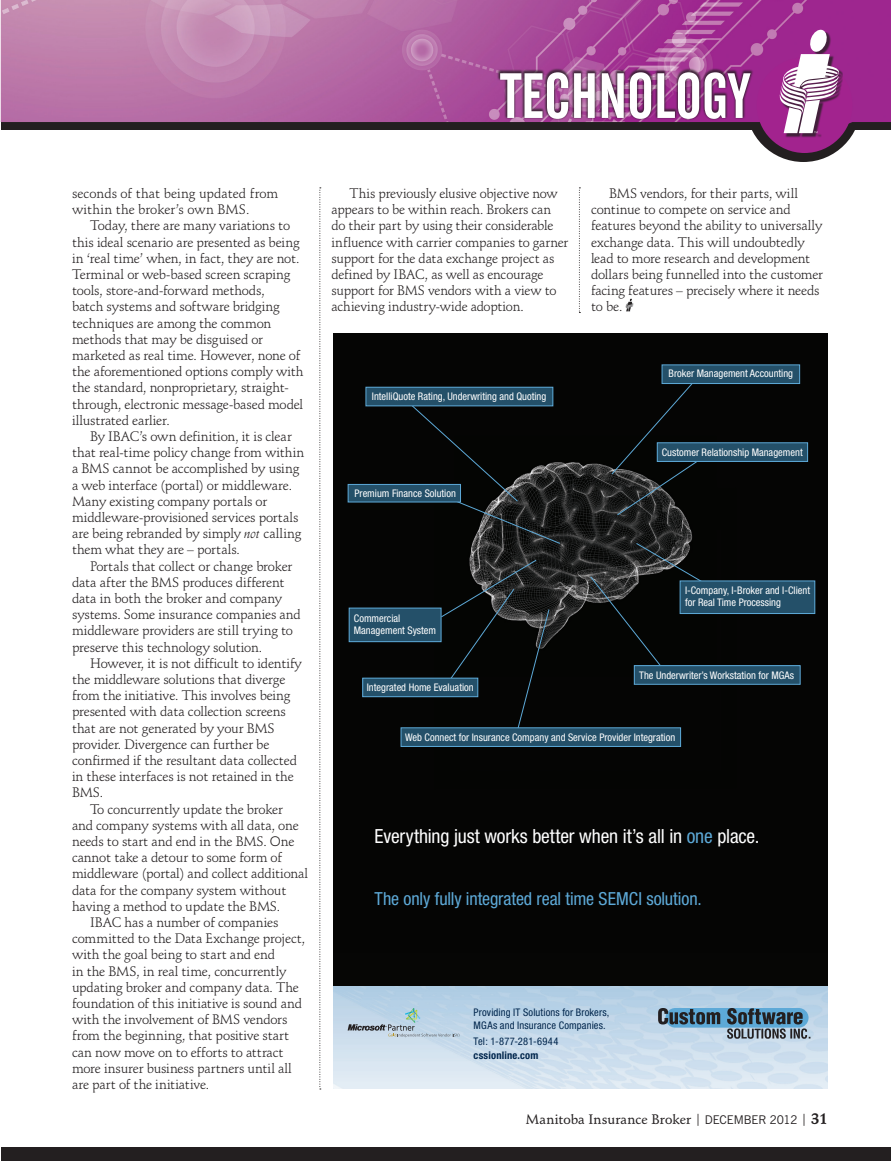
<style>
.page{position:relative;width:891px;height:1161px;background:#fff}
.page>*{position:absolute;margin:0;border:0;box-sizing:border-box;transform-origin:0 0}
.t1{font:63.3px "Alternate Gothic No 2 BT";color:#fff}
.t2{font:condensed 19.5px "Helvetica Neue";letter-spacing:-.01em;color:#fff}
.t3{font:condensed 18px "Helvetica Neue";letter-spacing:-.005em;color:#5da9d7}
.bt{font:13.5px/16.2px "Schneidler BT";letter-spacing:-.015em;color:#231f20}
.t4{font:500 13.5px "Schneidler BT";letter-spacing:.005em;color:#231f20}
.t5{font:condensed 10.5px/12px "Helvetica Neue";color:#fff}
.t6{font:condensed 10.5px/12.8px "Helvetica Neue";letter-spacing:.015em;color:#00254c}
.s1{font-style:italic}
.s2{color:#5da9d7}
.s3{font-weight:700}
.s4{font-family:"News Gothic BT";font-weight:400;font-size:12px}
.s5{font-weight:700;font-size:15px}
</style>
<div class="page">
<svg style="left:626px;top:298px;width:7px;height:13px"></svg>
<svg style="left:320px;top:188px;width:1px;height:902px"></svg>
<svg style="left:579px;top:188px;width:1px;height:125px"></svg>
<div style="left:333px;top:333px;width:495px;height:654px;background:#050504"></div>
<svg style="left:400px;top:394px;width:161px;height:150px;background:#0f1111"></svg>
<svg style="left:611px;top:380px;width:98px;height:136px;background:#0e1010"></svg>
<div style="left:363px;top:678px;width:115px;height:19px;background:#245069"></div>
<div style="left:363px;top:678px;width:115px;height:19px;border:1px solid #5da9d7"></div>
<div style="left:366px;top:387px;width:187px;height:19px;background:#245069"></div>
<div style="left:366px;top:387px;width:187px;height:19px;border:1px solid #5da9d7"></div>
<svg style="left:441px;top:560px;width:109px;height:168px;background:#121617"></svg>
<div style="left:349px;top:608px;width:92px;height:34px;background:#245069"></div>
<div style="left:349px;top:608px;width:92px;height:34px;border:1px solid #5da9d7"></div>
<div style="left:348px;top:484px;width:113px;height:18px;background:#245069"></div>
<div style="left:348px;top:484px;width:113px;height:18px;border:1px solid #5da9d7"></div>
<div style="left:680px;top:581px;width:135px;height:33px;background:#245069"></div>
<div style="left:680px;top:581px;width:135px;height:33px;border:1px solid #5da9d7"></div>
<svg style="left:590px;top:543px;width:119px;height:127px;background:#14191a"></svg>
<div style="left:634px;top:666px;width:166px;height:18px;background:#245069"></div>
<div style="left:634px;top:665px;width:166px;height:20px;border:1px solid #5da9d7"></div>
<svg style="left:658px;top:1008px;width:152px;height:31px;background:#69899f"></svg>
<div style="left:401px;top:728px;width:280px;height:18px;background:#245069"></div>
<div style="left:401px;top:728px;width:280px;height:19px;border:1px solid #5da9d7"></div>
<div style="left:657px;top:443px;width:151px;height:18px;background:#245069"></div>
<div style="left:657px;top:443px;width:151px;height:19px;border:1px solid #5da9d7"></div>
<div style="left:662px;top:365px;width:138px;height:19px;background:#245069"></div>
<div style="left:662px;top:365px;width:138px;height:19px;border:1px solid #5da9d7"></div>
<svg style="left:348px;top:1008px;width:112px;height:29px;background:#b3c8d7"></svg>
<div style="left:746px;top:47px;width:115px;height:115px;background:#231f20;border-radius:50%"></div>
<div style="left:1px;top:1147px;width:890px;height:14px;background:#231f20"></div>
<img style="left:1px;top:0;width:890px;height:140px">
<div style="left:497px;top:68px;width:256px;height:52px;background:#231f20;opacity:.75"></div>
<div style="left:757px;top:57px;width:95px;height:96px;background:#a2238e;border-radius:50%"></div>
<div style="left:782px;top:32px;width:61px;height:106px;background:#231f20;opacity:.75"></div>
<svg style="left:779px;top:29px;width:60px;height:104px"></svg>
<h1 class="t1" style="left:501px;top:61px;width:251px">TECHNOLOGY</h1>
<p class="bt" style="left:72px;top:185px;width:208px">seconds of that being updated from within the broker’s own BMS.</p>
<p class="bt" style="left:72px;top:218px;width:233px;text-indent:18px">Today, there are many variations to this ideal scenario are presented as being in ‘real time’ when, in fact, they are not.<br>Terminal or web-based screen scraping tools, store-and-forward methods,<br>batch systems and software bridging techniques are among the common methods that may be disguised or marketed as real time. However, none of the aforementioned options comply with the standard, nonproprietary, straight&shy;through, electronic message-based model illustrated earlier.</p>
<p class="bt" style="left:72px;top:428px;width:234px;text-indent:18px">By IBAC’s own definition, it is clear that real-time policy change from within a BMS cannot be accomplished by using a web interface (portal) or middleware.<br>Many existing company portals or middleware-provisioned services portals are being rebranded by simply <span class="s1">not</span> calling them what they are – portals.</p>
<p class="bt" style="left:72px;top:558px;width:230px;text-indent:18px">Portals that collect or change broker data after the BMS produces different data in both the broker and company systems. Some insurance companies and middleware providers are still trying to preserve this technology solution.</p>
<p class="bt" style="left:72px;top:655px;width:231px;text-indent:18px">However, it is not difficult to identify the middleware solutions that diverge from the initiative. This involves being presented with data collection screens that are not generated by your BMS provider. Divergence can further be confirmed if the resultant data collected in these interfaces is not retained in the BMS.</p>
<p class="bt" style="left:72px;top:801px;width:238px;text-indent:18px">To concurrently update the broker<br>and company systems with all data, one needs to start and end in the BMS. One cannot take a detour to some form of middleware (portal) and collect additional data for the company system without having a method to update the BMS.</p>
<p class="bt" style="left:72px;top:914px;width:235px;text-indent:18px">IBAC has a number of companies committed to the Data Exchange project, with the goal being to start and end<br>in the BMS, in real time, concurrently updating broker and company data. The foundation of this initiative is sound and with the involvement of BMS vendors from the beginning, that positive start can now move on to efforts to attract more insurer business partners until all are part of the initiative.</p>
<p class="bt" style="left:332px;top:185px;width:239px;text-indent:18px">This previously elusive objective now appears to be within reach. Brokers can do their part by using their considerable influence with carrier companies to garner support for the data exchange project as defined by IBAC, as well as encourage support for BMS vendors with a view to achieving industry-wide adoption.</p>
<p class="bt" style="left:591px;top:185px;width:234px;text-indent:18px">BMS vendors, for their parts, will continue to compete on service and features beyond the ability to universally exchange data. This will undoubtedly lead to more research and development dollars being funnelled into the customer facing features – precisely where it needs to be.</p>
<p class="t5" style="left:372px;top:390px;width:176px">IntelliQuote Rating, Underwriting and Quoting</p>
<p class="t5" style="left:355px;top:487px;width:103px">Premium Finance Solution</p>
<p class="t5" style="left:354px;top:612px;width:84px">Commercial<br>Management System</p>
<p class="t5" style="left:367px;top:681px;width:108px">Integrated Home Evaluation</p>
<p class="t5" style="left:669px;top:367px;width:126px">Broker Management Accounting</p>
<p class="t5" style="left:662px;top:446px;width:142px">Customer Relationship Management</p>
<p class="t5" style="left:685px;top:584px;width:127px">I-Company, I-Broker and I-Client for Real Time Processing</p>
<p class="t5" style="left:639px;top:669px;width:156px">The Underwriter’s Workstation for MGAs</p>
<p class="t5" style="left:405px;top:731px;width:272px">Web Connect for Insurance Company and Service Provider Integration</p>
<p class="t2" style="left:375px;top:825px;width:387px">Everything just works better when it’s all in <span class="s2">one</span> place.</p>
<p class="t3" style="left:375px;top:888px;width:329px">The only fully integrated real time SEMCI solution.</p>
<p class="t6" style="left:474px;top:1006px;width:137px">Providing IT Solutions for Brokers,<br>MGAs and Insurance Companies.</p>
<p class="t6" style="left:474px;top:1034px;width:86px;line-height:14.2px">Tel: 1-877-281-6944 <span class="s3">cssionline.com</span></p>
<p class="t4" style="left:526px;top:1111px;width:304px">Manitoba Insurance Broker <span class="s4">| DECEMBER 2012 |</span> <span class="s5">31</span></p>
</div>
